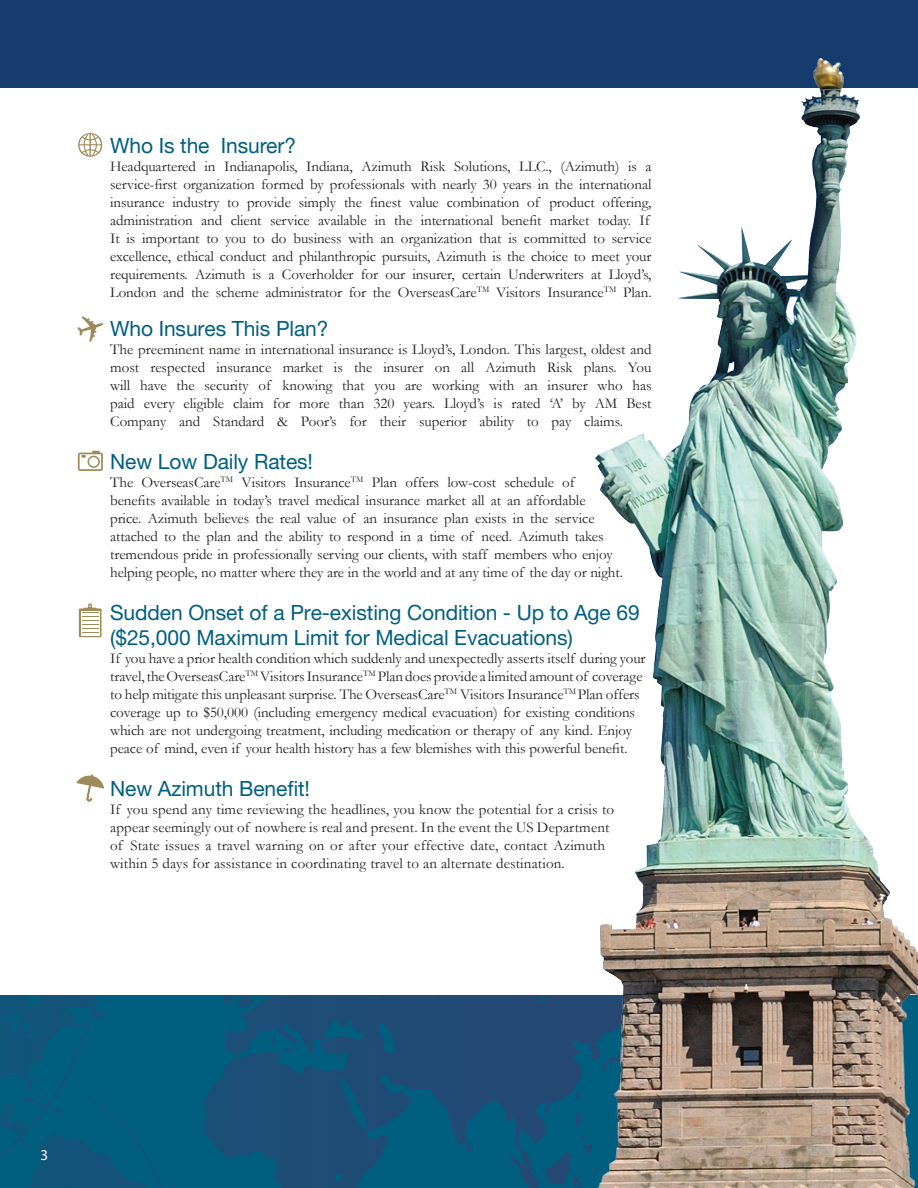
<style>
.page{position:relative;width:918px;height:1188px;background:#fff}
.page>*{position:absolute;margin:0;border:0;box-sizing:border-box;transform-origin:0 0}
.t1{font:21px/25.2px "Helvetica Neue";letter-spacing:-.005em;color:#005f7f}
.t2{font:21px "Helvetica Neue";letter-spacing:-.005em;color:#005f7f}
.t3{font:15px/18px "Garamond";letter-spacing:-.005em;color:#231f20}
.t4{font:15px "Myriad Pro";color:#fff}
</style>
<div class="page">
<div style="left:0;top:0;width:918px;height:87px;background:#163c6e"></div>
<div style="left:0;top:996px;width:918px;height:192px;background:#005f7f"></div>
<svg style="left:204px;top:996px;width:382px;height:192px;fill:#1d4d77"></svg>
<svg style="left:0;top:996px;width:161px;height:192px"></svg>
<img style="left:586px;top:59px;width:332px;height:1129px">
<svg style="left:78px;top:133px;width:24px;height:24px"></svg>
<svg style="left:78px;top:451px;width:25px;height:20px"></svg>
<svg style="left:77px;top:316px;width:27px;height:26px"></svg>
<div style="left:86px;top:774px;width:7px;height:26px;border:2px solid #9d8b59"></div>
<svg style="left:76px;top:775px;width:29px;height:27px"></svg>
<svg style="left:79px;top:608px;width:23px;height:29px"></svg>
<div style="left:81px;top:611px;width:18px;height:24px;background:#fff"></div>
<svg style="left:82px;top:603px;width:16px;height:30px"></svg>
<h1 class="t2" style="left:110px;top:130px;width:187px">Who Is the Insurer?</h1>
<p class="t3" style="left:110px;top:157px;width:543px">Headquartered in Indianapolis, Indiana, Azimuth Risk Solutions, LLC., (Azimuth) is a service-first organization formed by professionals with nearly 30 years in the international insurance industry to provide simply the finest value combination of product offering, administration and client service available in the international benefit market today. If It is important to you to do business with an organization that is committed to service excellence, ethical conduct and philanthropic pursuits, Azimuth is the choice to meet your requirements. Azimuth is a Coverholder for our insurer, certain Underwriters at Lloyd’s, London and the scheme administrator for the OverseasCare<sup>TM</sup> Visitors Insurance<sup>TM</sup> Plan.</p>
<h1 class="t1" style="left:110px;top:315px;width:220px">Who Insures This Plan?</h1>
<p class="t3" style="left:110px;top:340px;width:543px;text-align:justify">The preeminent name in international insurance is Lloyd’s, London. This largest, oldest and most respected insurance market is the insurer on all Azimuth Risk plans. You will have the security of knowing that you are working with an insurer who has paid every eligible claim for more than 320 years. Lloyd’s is rated ‘A’ by AM Best Company and Standard &amp; Poor’s for their superior ability to pay claims.</p>
<h1 class="t1" style="left:110px;top:448px;width:204px">New Low Daily Rates!</h1>
<p class="t3" style="left:110px;top:473px;width:514px">The OverseasCare<sup>TM</sup> Visitors Insurance<sup>TM</sup> Plan offers low-cost schedule of benefits available in today’s travel medical insurance market all at an affordable<br>price. Azimuth believes the real value of an insurance plan exists in the service attached to the plan and the ability to respond in a time of need. Azimuth takes tremendous pride in professionally serving our clients, with staff members who enjoy helping people, no matter where they are in the world and at any time of the day or night.</p>
<h1 class="t1" style="left:110px;top:600px;width:531px">Sudden Onset of a Pre-existing Condition - Up to Age 69 ($25,000 Maximum Limit for Medical Evacuations)</h1>
<p class="t3" style="left:110px;top:649px;width:537px">If you have a prior health condition which suddenly and unexpectedly asserts itself during your travel, theOverseasCare<sup>TM</sup> Visitors Insurance<sup>TM</sup> Plan does provide a limited amount of coverage to help mitigate this unpleasant surprise. The OverseasCare<sup>TM</sup> Visitors Insurance<sup>TM</sup> Plan offers coverage up to $50,000 (including emergency medical evacuation) for existing conditions which are not undergoing treatment, including medication or therapy of any kind. Enjoy peace of mind, even if your health history has a few blemishes with this powerful benefit.</p>
<h1 class="t1" style="left:110px;top:776px;width:201px">New Azimuth Benefit!</h1>
<p class="t3" style="left:110px;top:800px;width:506px">If you spend any time reviewing the headlines, you know the potential for a crisis to appear seemingly out of nowhere is real and present. In the event the US Department of State issues a travel warning on or after your effective date, contact Azimuth within 5 days for assistance in coordinating travel to an alternate destination.</p>
<p class="t4" style="left:40px;top:1146px;width:9px">3</p>
</div>
